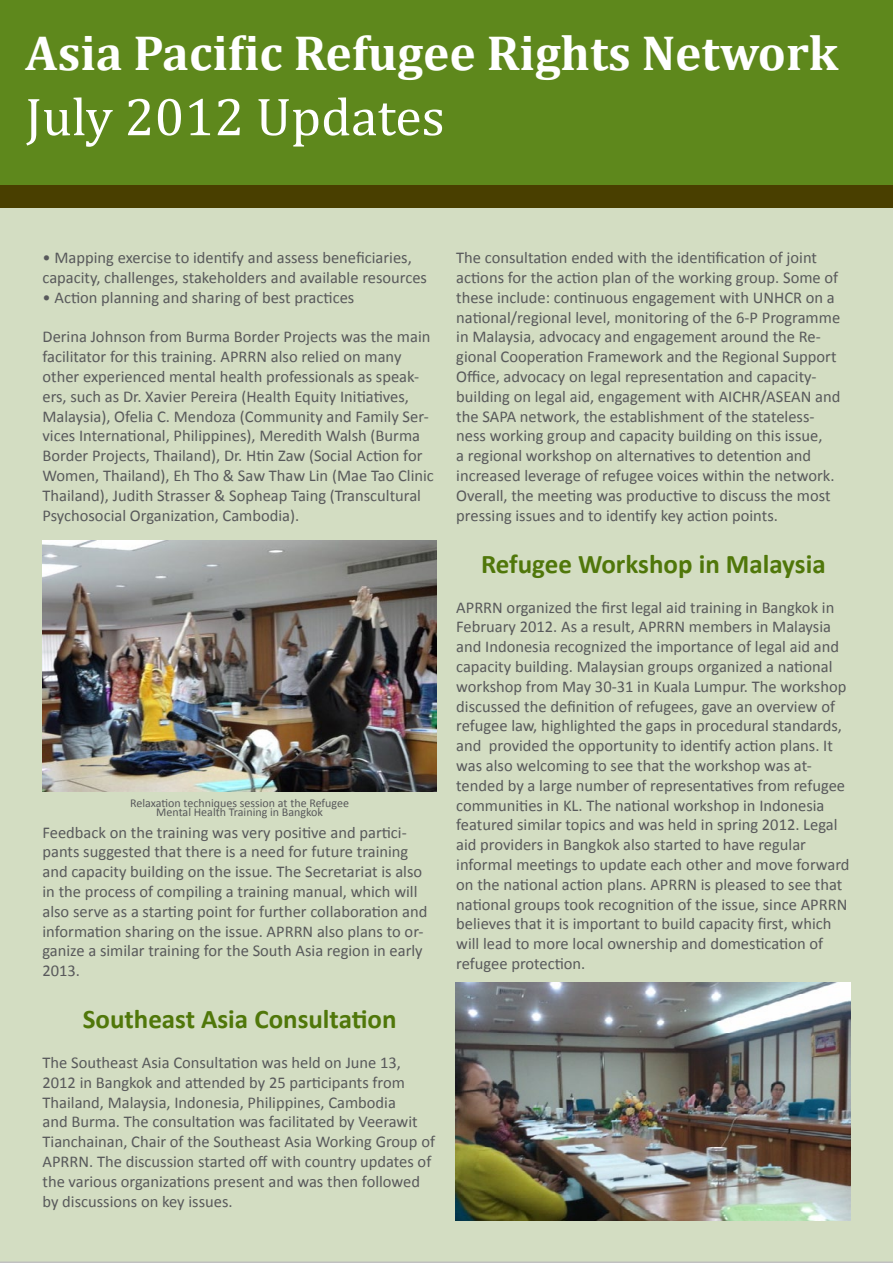
<style>
.page{position:relative;width:893px;height:1263px;background:#fff}
.page>*{position:absolute;margin:0;border:0;box-sizing:border-box;transform-origin:0 0}
.t1{font:54px "Cambria";color:#fff}
.t2{font:700 49.5px "Cambria";color:#fff}
.t3{font:700 27px "Calibri";color:#50770a}
.t4{font:16.5px/19.8px "Calibri";color:#58595b}
.t5{font:12px/9px "Calibri";color:#58595b;text-align:center}
</style>
<div class="page">
<div style="left:0;top:207px;width:893px;height:1056px;background:#d3ddc2"></div>
<div style="left:0;top:0;width:893px;height:185px;background:#5e881c"></div>
<div style="left:0;top:185px;width:893px;height:22px;background:#493f00"></div>
<img style="left:43px;top:540px;width:394px;height:252px">
<img style="left:455px;top:982px;width:395px;height:238px">
<h2 class="t2" style="left:26px;top:19px;width:814px">Asia Pacific Refugee Rights Network</h2>
<h1 class="t1" style="left:26px;top:85px;width:421px">July 2012 Updates</h1>
<p class="t4" style="left:43px;top:248px;width:386px">• Mapping exercise to identify and assess beneficiaries, capacity, challenges, stakeholders and available resources</p>
<p class="t4" style="left:43px;top:288px;width:313px">• Action planning and sharing of best practices</p>
<p class="t4" style="left:43px;top:327px;width:393px">Derina Johnson from Burma Border Projects was the main facilitator for this training. APRRN also relied on many other experienced mental health professionals as speak&shy;ers, such as Dr. Xavier Pereira (Health Equity Initiatives, Malaysia), Ofelia C. Mendoza (Community and Family Ser&shy;vices International, Philippines), Meredith Walsh (Burma Border Projects, Thailand), Dr. Htin Zaw (Social Action for Women, Thailand), Eh Tho &amp; Saw Thaw Lin (Mae Tao Clinic Thailand), Judith Strasser &amp; Sopheap Taing (Transcultural Psychosocial Organization, Cambodia).</p>
<p class="t5" style="left:130px;top:799px;width:220px">Relaxation techniques session at the Refugee<br>Mental Health Training in Bangkok</p>
<p class="t4" style="left:43px;top:822px;width:386px">Feedback on the training was very positive and partici&shy;pants suggested that there is a need for future training and capacity building on the issue. The Secretariat is also in the process of compiling a training manual, which will also serve as a starting point for further collaboration and information sharing on the issue. APRRN also plans to or&shy;ganize a similar training for the South Asia region in early 2013.</p>
<h3 class="t3" style="left:83px;top:1002px;width:315px">Southeast Asia Consultation</h3>
<p class="t4" style="left:43px;top:1053px;width:394px">The Southeast Asia Consultation was held on June 13, 2012 in Bangkok and attended by 25 participants from Thailand, Malaysia, Indonesia, Philippines, Cambodia<br>and Burma. The consultation was facilitated by Veerawit Tianchainan, Chair of the Southeast Asia Working Group of APRRN. The discussion started off with country updates of the various organizations present and was then followed by discussions on key issues.</p>
<p class="t4" style="left:456px;top:248px;width:386px">The consultation ended with the identification of joint actions for the action plan of the working group. Some of these include: continuous engagement with UNHCR on a national/regional level, monitoring of the 6-P Programme in Malaysia, advocacy and engagement around the Re&shy;gional Cooperation Framework and the Regional Support Office, advocacy on legal representation and capacity&shy;building on legal aid, engagement with AICHR/ASEAN and the SAPA network, the establishment of the stateless&shy;ness working group and capacity building on this issue,<br>a regional workshop on alternatives to detention and increased leverage of refugee voices within the network.<br>Overall, the meeting was productive to discuss the most pressing issues and to identify key action points.</p>
<h3 class="t3" style="left:481px;top:547px;width:346px">Refugee Workshop in Malaysia</h3>
<p class="t4" style="left:456px;top:597px;width:395px">APRRN organized the first legal aid training in Bangkok in February 2012. As a result, APRRN members in Malaysia and Indonesia recognized the importance of legal aid and capacity building. Malaysian groups organized a national workshop from May 30-31 in Kuala Lumpur. The workshop discussed the definition of refugees, gave an overview of refugee law, highlighted the gaps in procedural standards, and provided the opportunity to identify action plans. It was also welcoming to see that the workshop was at&shy;tended by a large number of representatives from refugee communities in KL. The national workshop in Indonesia featured similar topics and was held in spring 2012. Legal aid providers in Bangkok also started to have regular informal meetings to update each other and move forward on the national action plans. APRRN is pleased to see that national groups took recognition of the issue, since APRRN believes that it is important to build capacity first, which will lead to more local ownership and domestication of refugee protection.</p>
</div>
